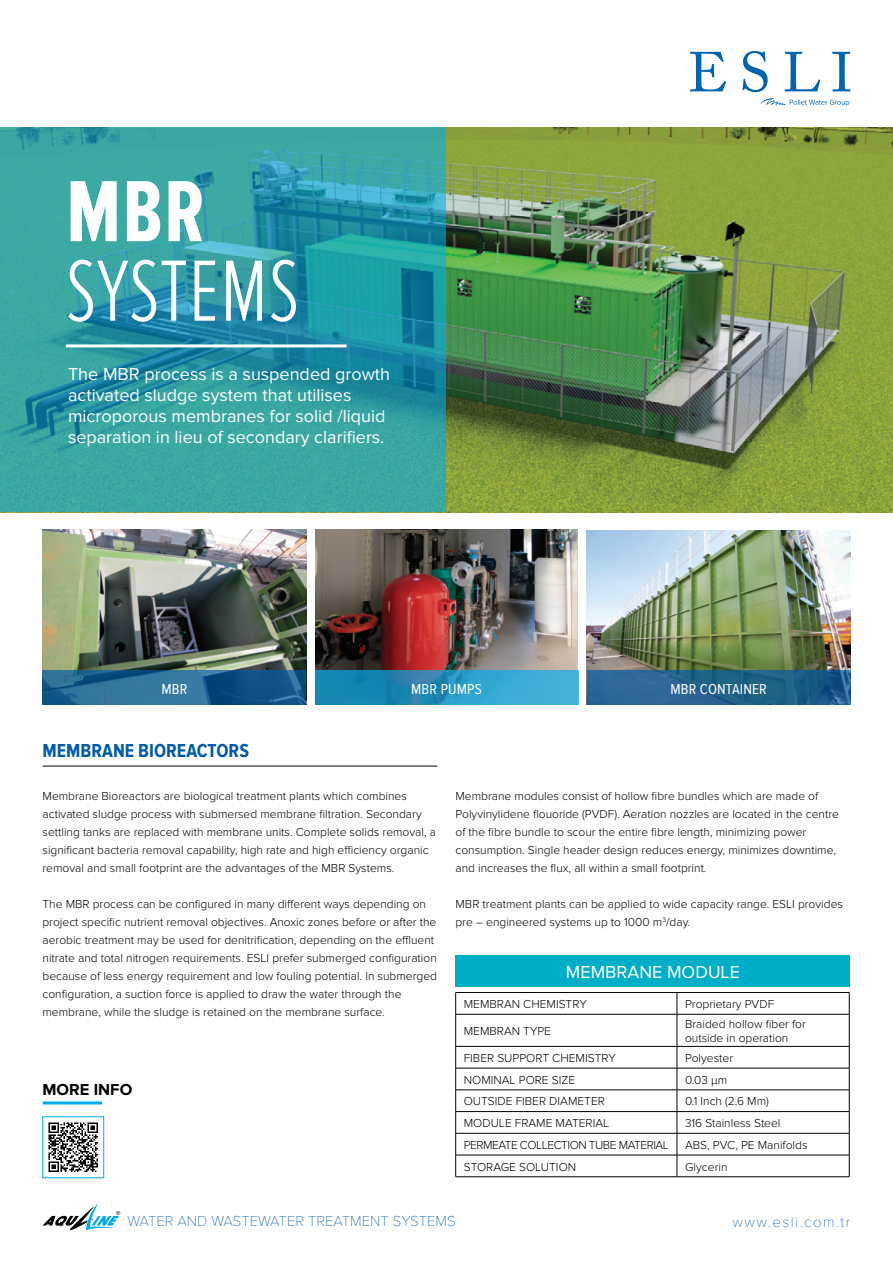
<style>
.page{position:relative;width:893px;height:1263px;background:#fff}
.page>*{position:absolute;margin:0;border:0;box-sizing:border-box;transform-origin:0 0}
.t1{font:300 90px "Proxima Nova Ex Cn";letter-spacing:.01em;color:#fff}
.t2{font:700 90px "Proxima Nova Ex Cn";color:#fff}
.t3{font:700 19.5px "Proxima Nova Cond";color:#005baa}
.t4{font:18px/21px "Proxima Nova";color:#fff}
.t5{font:700 16.5px "Proxima Nova";color:#000}
.t6{font:100 15px "Proxima Nova T";color:#005baa}
.t7{font:15px "Proxima Nova Cond";letter-spacing:.01em;color:#fff}
.t8{font:100 15px "Proxima Nova T";letter-spacing:.1em;color:#005baa}
.t9{font:300 12px/18px "Proxima Nova";color:#000}
.t10{font:300 12px "Proxima Nova";letter-spacing:-.04em;color:#000}
</style>
<div class="page">
<img style="left:315px;top:529px;width:263px;height:142px">
<img style="left:43px;top:529px;width:263px;height:142px">
<img style="left:446px;top:128px;width:447px;height:384px">
<svg style="left:0;top:127px;width:446px;height:385px;background:#2f9ea3"></svg>
<hr style="left:66px;top:344px;width:281px;height:3px;background:#fff">
<svg style="left:760px;top:98px;width:89px;height:8px"></svg>
<svg style="left:690px;top:52px;width:36px;height:39px"></svg>
<svg style="left:742px;top:51px;width:26px;height:41px"></svg>
<svg style="left:785px;top:52px;width:35px;height:39px"></svg>
<svg style="left:832px;top:52px;width:18px;height:39px"></svg>
<hr style="left:43px;top:766px;width:394px;height:1px;background:#000">
<hr style="left:43px;top:1101px;width:59px;height:3px;background:#00aeef">
<img style="left:587px;top:531px;width:263px;height:140px">
<svg style="left:43px;top:671px;width:263px;height:34px;background:#216390"></svg>
<svg style="left:315px;top:671px;width:263px;height:34px;background:#2897c1"></svg>
<svg style="left:587px;top:671px;width:263px;height:34px;background:#23618d"></svg>
<svg style="left:43px;top:1203px;width:77px;height:28px"></svg>
<svg style="left:48px;top:1122px;width:50px;height:50px"></svg>
<hr style="left:455px;top:992px;width:222px;height:1px;background:#000">
<svg style="left:455px;top:993px;width:1px;height:21px"></svg>
<hr style="left:677px;top:992px;width:172px;height:1px;background:#000">
<svg style="left:677px;top:993px;width:1px;height:21px"></svg>
<svg style="left:849px;top:993px;width:1px;height:21px"></svg>
<hr style="left:455px;top:1014px;width:222px;height:1px;background:#000">
<hr style="left:455px;top:1014px;width:1px;height:32px;background:#000">
<hr style="left:677px;top:1014px;width:172px;height:1px;background:#000">
<hr style="left:677px;top:1014px;width:1px;height:32px;background:#000">
<hr style="left:849px;top:1014px;width:1px;height:32px;background:#000">
<hr style="left:455px;top:1046px;width:222px;height:1px;background:#000">
<hr style="left:677px;top:1046px;width:172px;height:1px;background:#000">
<hr style="left:455px;top:1068px;width:222px;height:1px;background:#000">
<hr style="left:677px;top:1068px;width:172px;height:1px;background:#000">
<hr style="left:455px;top:1089px;width:222px;height:1px;background:#000">
<hr style="left:677px;top:1089px;width:172px;height:1px;background:#000">
<hr style="left:455px;top:1111px;width:222px;height:1px;background:#000">
<hr style="left:677px;top:1111px;width:172px;height:1px;background:#000">
<hr style="left:455px;top:1133px;width:222px;height:1px;background:#000">
<hr style="left:677px;top:1133px;width:172px;height:1px;background:#000">
<hr style="left:455px;top:1155px;width:222px;height:1px;background:#000">
<svg style="left:455px;top:1046px;width:1px;height:130px"></svg>
<hr style="left:677px;top:1155px;width:172px;height:1px;background:#000">
<svg style="left:677px;top:1046px;width:1px;height:130px"></svg>
<svg style="left:849px;top:1046px;width:1px;height:130px"></svg>
<hr style="left:455px;top:1176px;width:222px;height:1px;background:#000">
<hr style="left:677px;top:1176px;width:172px;height:1px;background:#000">
<div style="left:455px;top:955px;width:395px;height:32px;background:#00afc7"></div>
<h1 class="t2" style="left:66px;top:161px;width:141px">MBR</h1>
<h1 class="t1" style="left:66px;top:241px;width:235px">SYSTEMS</h1>
<h3 class="t4" style="left:68px;top:364px;width:324px">The MBR process is a suspended growth activated sludge system that utilises microporous membranes for solid /liquid separation in lieu of secondary clarifiers.</h3>
<p class="t7" style="left:161px;top:680px;width:27px">MBR</p>
<p class="t7" style="left:411px;top:680px;width:72px">MBR PUMPS</p>
<p class="t7" style="left:670px;top:680px;width:98px">MBR CONTAINER</p>
<h2 class="t3" style="left:43px;top:740px;width:208px">MEMBRANE BIOREACTORS</h2>
<p class="t9" style="left:43px;top:787px;width:395px">Membrane Bioreactors are biological treatment plants which combines activated sludge process with submersed membrane filtration. Secondary settling tanks are replaced with membrane units. Complete solids removal, a significant bacteria removal capability, high rate and high efficiency organic removal and small footprint are the advantages of the MBR Systems.</p>
<p class="t9" style="left:43px;top:895px;width:396px">The MBR process can be configured in many different ways depending on project specific nutrient removal objectives. Anoxic zones before or after the aerobic treatment may be used for denitrification, depending on the effluent nitrate and total nitrogen requirements. ESLI prefer submerged configuration because of less energy requirement and low fouling potential. In submerged configuration, a suction force is applied to draw the water through the membrane, while the sludge is retained on the membrane surface.</p>
<h3 class="t5" style="left:43px;top:1080px;width:91px">MORE INFO</h3>
<p class="t9" style="left:455px;top:787px;width:385px">Membrane modules consist of hollow fibre bundles which are made of Polyvinylidene flouoride (PVDF). Aeration nozzles are located in the centre of the fibre bundle to scour the entire fibre length, minimizing power consumption. Single header design reduces energy, minimizes downtime, and increases the flux, all within a small footprint.</p>
<p class="t9" style="left:455px;top:895px;width:389px">MBR treatment plants can be applied to wide capacity range. ESLI provides pre – engineered systems up to 1000 m<sup>3</sup>/day.</p>
<h3 class="t4" style="left:566px;top:961px;width:176px">MEMBRANE MODULE</h3>
<p class="t9" style="left:464px;top:995px;width:124px">MEMBRAN CHEMISTRY</p>
<p class="t9" style="left:685px;top:995px;width:91px">Proprietary PVDF</p>
<p class="t9" style="left:464px;top:1022px;width:89px">MEMBRAN TYPE</p>
<p class="t9" style="left:685px;top:1017px;width:122px;line-height:14.4px">Braided hollow fiber for outside in operation</p>
<p class="t9" style="left:464px;top:1049px;width:154px">FIBER SUPPORT CHEMISTRY</p>
<p class="t9" style="left:685px;top:1049px;width:50px">Polyester</p>
<p class="t9" style="left:464px;top:1071px;width:113px">NOMINAL PORE SIZE</p>
<p class="t9" style="left:685px;top:1071px;width:44px">0.03 µm</p>
<p class="t9" style="left:464px;top:1092px;width:143px">OUTSIDE FIBER DIAMETER</p>
<p class="t9" style="left:685px;top:1092px;width:85px">0.1 Inch (2.6 Mm)</p>
<p class="t9" style="left:464px;top:1114px;width:147px">MODULE FRAME MATERIAL</p>
<p class="t9" style="left:685px;top:1114px;width:97px">316 Stainless Steel</p>
<p class="t10" style="left:464px;top:1138px;width:207px">PERMEATE COLLECTION TUBE MATERIAL</p>
<p class="t9" style="left:685px;top:1136px;width:124px">ABS, PVC, PE Manifolds</p>
<p class="t9" style="left:464px;top:1158px;width:114px">STORAGE SOLUTION</p>
<p class="t9" style="left:685px;top:1158px;width:44px">Glycerin</p>
<p class="t6" style="left:128px;top:1212px;width:330px">WATER AND WASTEWATER TREATMENT SYSTEMS</p>
<p class="t8" style="left:732px;top:1213px;width:120px">www.esli.com.tr</p>
</div>
